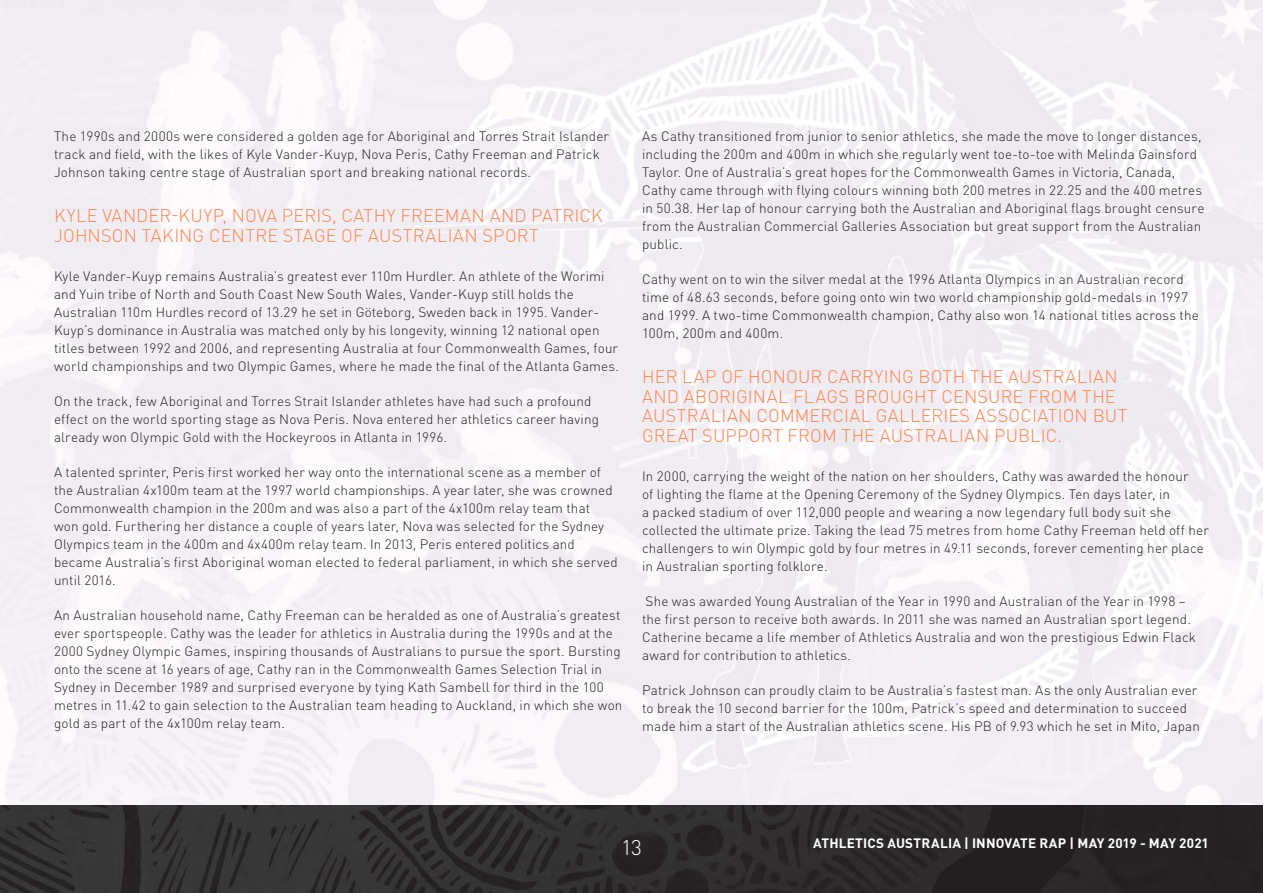
<style>
.page{position:relative;width:1263px;height:893px;background:#fff}
.page>*{position:absolute;margin:0;border:0;box-sizing:border-box;transform-origin:0 0}
.t1{font:300 21px "DINOT";color:#fff}
.Pull_quote{font:300 18px/19.5px "DINOT";letter-spacing:.01em;color:#ff844f}
.bodycopy{font:300 13.5px/18px "DINOT";letter-spacing:.01em;color:#231f20}
.t2{font:700 13.5px "DINOT";letter-spacing:.015em;color:#fff}
</style>
<div class="page">
<div style="left:0;top:0;width:1263px;height:893px;background:linear-gradient(to right,#f4f1f5,#f3f0f5)"></div>
<img style="left:0;top:806px;width:1263px;height:87px">
<p class="bodycopy" style="left:54px;top:127px;width:556px">The 1990s and 2000s were considered a golden age for Aboriginal and Torres Strait Islander track and field, with the likes of Kyle Vander-Kuyp, Nova Peris, Cathy Freeman and Patrick<br>Johnson taking centre stage of Australian sport and breaking national records.</p>
<p class="Pull_quote" style="left:54px;top:206px;width:550px">KYLE VANDER-KUYP, NOVA PERIS, CATHY FREEMAN AND PATRICK<br>JOHNSON TAKING CENTRE STAGE OF AUSTRALIAN SPORT</p>
<p class="bodycopy" style="left:54px;top:267px;width:567px">Kyle Vander-Kuyp remains Australia’s greatest ever 110m Hurdler. An athlete of the Worimi and Yuin tribe of North and South Coast New South Wales, Vander-Kuyp still holds the Australian 110m Hurdles record of 13.29 he set in Göteborg, Sweden back in 1995. Vander-Kuyp’s dominance in Australia was matched only by his longevity, winning 12 national open titles between 1992 and 2006, and representing Australia at four Commonwealth Games, four world championships and two Olympic Games, where he made the final of the Atlanta Games.</p>
<p class="bodycopy" style="left:54px;top:392px;width:546px">On the track, few Aboriginal and Torres Strait Islander athletes have had such a profound effect on the world sporting stage as Nova Peris. Nova entered her athletics career having already won Olympic Gold with the Hockeyroos in Atlanta in 1996.</p>
<p class="bodycopy" style="left:54px;top:463px;width:565px">A talented sprinter, Peris first worked her way onto the international scene as a member of the Australian 4x100m team at the 1997 world championships. A year later, she was crowned Commonwealth champion in the 200m and was also a part of the 4x100m relay team that won gold. Furthering her distance a couple of years later, Nova was selected for the Sydney Olympics team in the 400m and 4x400m relay team. In 2013, Peris entered politics and became Australia’s first Aboriginal woman elected to federal parliament, in which she served until 2016.</p>
<p class="bodycopy" style="left:54px;top:606px;width:570px">An Australian household name, Cathy Freeman can be heralded as one of Australia’s greatest ever sportspeople. Cathy was the leader for athletics in Australia during the 1990s and at the 2000 Sydney Olympic Games, inspiring thousands of Australians to pursue the sport. Bursting onto the scene at 16 years of age, Cathy ran in the Commonwealth Games Selection Trial in Sydney in December 1989 and surprised everyone by tying Kath Sambell for third in the 100 metres in 11.42 to gain selection to the Australian team heading to Auckland, in which she won gold as part of the 4x100m relay team.</p>
<p class="bodycopy" style="left:642px;top:127px;width:564px">As Cathy transitioned from junior to senior athletics, she made the move to longer distances, including the 200m and 400m in which she regularly went toe-to-toe with Melinda Gainsford Taylor. One of Australia’s great hopes for the Commonwealth Games in Victoria, Canada, Cathy came through with flying colours winning both 200 metres in 22.25 and the 400 metres in 50.38. Her lap of honour carrying both the Australian and Aboriginal flags brought censure from the Australian Commercial Galleries Association but great support from the Australian public.</p>
<p class="bodycopy" style="left:642px;top:270px;width:558px">Cathy went on to win the silver medal at the 1996 Atlanta Olympics in an Australian record time of 48.63 seconds, before going onto win two world championship gold-medals in 1997 and 1999. A two-time Commonwealth champion, Cathy also won 14 national titles across the 100m, 200m and 400m.</p>
<p class="Pull_quote" style="left:642px;top:367px;width:487px">HER LAP OF HONOUR CARRYING BOTH THE AUSTRALIAN AND ABORIGINAL FLAGS BROUGHT CENSURE FROM THE AUSTRALIAN COMMERCIAL GALLERIES ASSOCIATION BUT GREAT SUPPORT FROM THE AUSTRALIAN PUBLIC.</p>
<p class="bodycopy" style="left:642px;top:467px;width:568px">In 2000, carrying the weight of the nation on her shoulders, Cathy was awarded the honour<br>of lighting the flame at the Opening Ceremony of the Sydney Olympics. Ten days later, in<br>a packed stadium of over 112,000 people and wearing a now legendary full body suit she collected the ultimate prize. Taking the lead 75 metres from home Cathy Freeman held off her challengers to win Olympic gold by four metres in 49.11 seconds, forever cementing her place in Australian sporting folklore.</p>
<p class="bodycopy" style="left:642px;top:592px;width:555px">She was awarded Young Australian of the Year in 1990 and Australian of the Year in 1998 – the first person to receive both awards. In 2011 she was named an Australian sport legend.<br>Catherine became a life member of Athletics Australia and won the prestigious Edwin Flack award for contribution to athletics.</p>
<p class="bodycopy" style="left:642px;top:681px;width:559px">Patrick Johnson can proudly claim to be Australia’s fastest man. As the only Australian ever to break the 10 second barrier for the 100m, Patrick’s speed and determination to succeed made him a start of the Australian athletics scene. His PB of 9.93 which he set in Mito, Japan</p>
<h1 class="t1" style="left:621px;top:834px;width:22px">13</h1>
<p class="t2" style="left:813px;top:834px;width:397px">ATHLETICS AUSTRALIA | INNOVATE RAP | MAY 2019 - MAY 2021</p>
</div>
